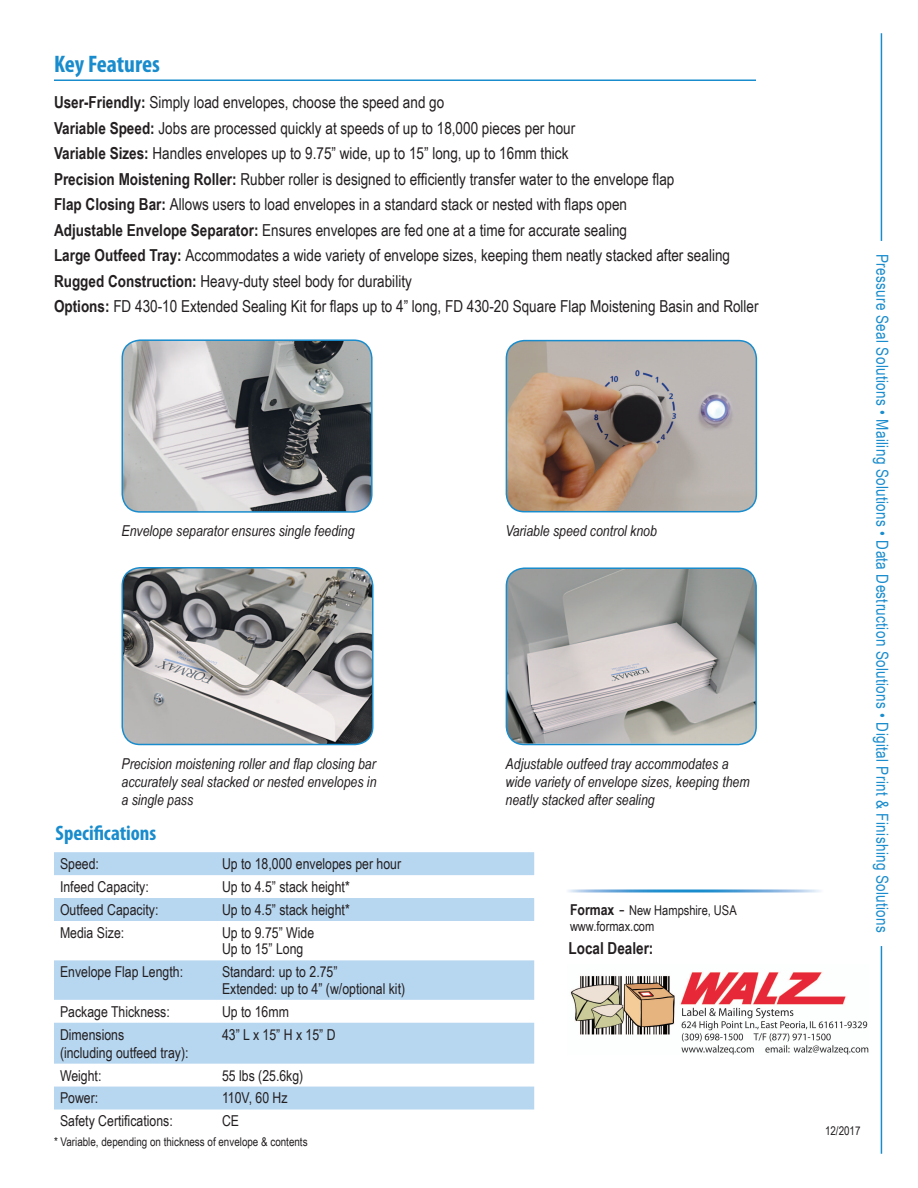
<style>
.page{position:relative;width:918px;height:1188px;background:#fff}
.page>*{position:absolute;margin:0;border:0;box-sizing:border-box;transform-origin:0 0}
.t1{font:700 condensed 24px "Myriad Pro";letter-spacing:-.005em;color:#198ccd}
.t2{font:700 condensed 21px "Myriad Pro";color:#198ccd}
.t3{font:16.5px "Arial Narrow";color:#231f20}
.t4{font:16.5px "Arial Narrow";letter-spacing:.02em;color:#198ccd}
.t5{font:700 16.5px "Arial Narrow";color:#231f20}
.List_Paragraph{font:15px "Arial Narrow";color:#231f20}
.t6{font:italic 15px/18px "Arial Narrow";color:#231f20;text-align:justify}
.t7{font:13.5px "Arial Narrow";color:#231f20}
.t8{font:12px "Arial Narrow";color:#231f20}
.s1{font-weight:700}
.s2{font-weight:700;font-size:15px}
.s3{font-family:"Arial";font-size:16.5px}
</style>
<div class="page">
<svg style="left:54px;top:852px;width:480px;height:257px;fill:#b7d6f0"></svg>
<hr style="left:881px;top:33px;width:1px;height:1121px;background:#198ccd">
<div style="left:864px;top:241px;width:35px;height:705px;background:#fff"></div>
<img style="left:122px;top:568px;width:251px;height:177px">
<div style="left:122px;top:567px;width:252px;height:178px;border:2px solid #198ccd;border-radius:18px"></div>
<img style="left:506px;top:570px;width:250px;height:174px">
<div style="left:506px;top:567px;width:251px;height:178px;border:2px solid #198ccd;border-radius:18px"></div>
<img style="left:122px;top:342px;width:248px;height:170px">
<div style="left:122px;top:339px;width:251px;height:174px;border:2px solid #198ccd;border-radius:18px"></div>
<img style="left:506px;top:341px;width:250px;height:171px">
<div style="left:506px;top:340px;width:251px;height:172px;border:2px solid #198ccd;border-radius:18px"></div>
<hr style="left:54px;top:80px;width:702px;height:1px;background:#198ccd">
<img style="left:570px;top:972px;width:299px;height:82px">
<p class="t1" style="left:54px;top:49px;width:107px">Key Features</p>
<p class="t3" style="left:54px;top:90px;width:392px"><span class="s1">User-Friendly:</span> Simply load envelopes, choose the speed and go</p>
<p class="t3" style="left:54px;top:116px;width:523px"><span class="s1">Variable Speed:</span> Jobs are processed quickly at speeds of up to 18,000 pieces per hour</p>
<p class="t3" style="left:54px;top:141px;width:516px"><span class="s1">Variable Sizes:</span> Handles envelopes up to 9.75” wide, up to 15” long, up to 16mm thick</p>
<p class="t3" style="left:54px;top:167px;width:622px"><span class="s1">Precision Moistening Roller:</span> Rubber roller is designed to efficiently transfer water to the envelope flap</p>
<p class="t3" style="left:54px;top:192px;width:575px"><span class="s1">Flap Closing Bar:</span> Allows users to load envelopes in a standard stack or nested with flaps open</p>
<p class="t3" style="left:54px;top:218px;width:575px"><span class="s1">Adjustable Envelope Separator:</span> Ensures envelopes are fed one at a time for accurate sealing</p>
<p class="t3" style="left:54px;top:243px;width:678px"><span class="s1">Large Outfeed Tray:</span> Accommodates a wide variety of envelope sizes, keeping them neatly stacked after sealing</p>
<p class="t3" style="left:54px;top:269px;width:359px"><span class="s1">Rugged Construction:</span> Heavy-duty steel body for durability</p>
<p class="t3" style="left:54px;top:294px;width:706px"><span class="s1">Options:</span> FD 430-10 Extended Sealing Kit for flaps up to 4” long, FD 430-20 Square Flap Moistening Basin and Roller</p>
<p class="t6" style="left:122px;top:522px;width:235px">Envelope separator ensures single feeding</p>
<p class="t6" style="left:506px;top:522px;width:153px">Variable speed control knob</p>
<p class="t6" style="left:122px;top:754px;width:257px">Precision moistening roller and flap closing bar accurately seal stacked or nested envelopes in a single pass</p>
<p class="t6" style="left:506px;top:754px;width:246px;text-align:left">Adjustable outfeed tray accommodates a wide variety of envelope sizes, keeping them neatly stacked after sealing</p>
<p class="t2" style="left:56px;top:820px;width:102px">Specifications</p>
<p class="List_Paragraph" style="left:60px;top:853px;width:40px">Speed:</p>
<p class="List_Paragraph" style="left:222px;top:853px;width:181px">Up to 18,000 envelopes per hour</p>
<p class="List_Paragraph" style="left:60px;top:876px;width:90px">Infeed Capacity:</p>
<p class="List_Paragraph" style="left:222px;top:876px;width:129px">Up to 4.5” stack height*</p>
<p class="List_Paragraph" style="left:60px;top:899px;width:100px">Outfeed Capacity:</p>
<p class="List_Paragraph" style="left:222px;top:899px;width:129px">Up to 4.5” stack height*</p>
<p class="List_Paragraph" style="left:60px;top:922px;width:66px">Media Size:</p>
<p class="List_Paragraph" style="left:222px;top:922px;width:94px">Up to 9.75” Wide</p>
<p class="List_Paragraph" style="left:222px;top:938px;width:83px">Up to 15” Long</p>
<p class="List_Paragraph" style="left:60px;top:961px;width:125px">Envelope Flap Length:</p>
<p class="List_Paragraph" style="left:222px;top:961px;width:117px">Standard: up to 2.75”</p>
<p class="List_Paragraph" style="left:222px;top:978px;width:185px">Extended: up to 4” (w/optional kit)</p>
<p class="List_Paragraph" style="left:60px;top:1000px;width:111px">Package Thickness:</p>
<p class="List_Paragraph" style="left:222px;top:1000px;width:68px">Up to 16mm</p>
<p class="List_Paragraph" style="left:60px;top:1023px;width:66px">Dimensions</p>
<p class="List_Paragraph" style="left:60px;top:1041px;width:130px">(including outfeed tray):</p>
<p class="List_Paragraph" style="left:222px;top:1023px;width:115px">43” L x 15” H x 15” D</p>
<p class="List_Paragraph" style="left:60px;top:1064px;width:43px">Weight:</p>
<p class="List_Paragraph" style="left:222px;top:1064px;width:83px">55 lbs (25.6kg)</p>
<p class="List_Paragraph" style="left:60px;top:1087px;width:40px">Power:</p>
<p class="List_Paragraph" style="left:222px;top:1087px;width:67px">110V, 60 Hz</p>
<p class="List_Paragraph" style="left:60px;top:1110px;width:114px">Safety Certifications:</p>
<p class="List_Paragraph" style="left:222px;top:1110px;width:19px">CE</p>
<p class="t8" style="left:54px;top:1133px;width:255px">* Variable, depending on thickness of envelope &amp; contents</p>
<p class="t7" style="left:570px;top:900px;width:168px"><span class="s2">Formax</span> <span class="s3">-</span> New Hampshire, USA</p>
<p class="t7" style="left:570px;top:917px;width:86px">www.formax.com</p>
<p class="t5" style="left:568px;top:936px;width:86px">Local Dealer:</p>
<p class="t4" style="left:895px;top:254px;width:680px;rotate:90deg">Pressure Seal Solutions • Mailing Solutions • Data Destruction Solutions • Digital Print &amp; Finishing Solutions</p>
<p class="t8" style="left:825px;top:1122px;width:37px">12/2017</p>
</div>
